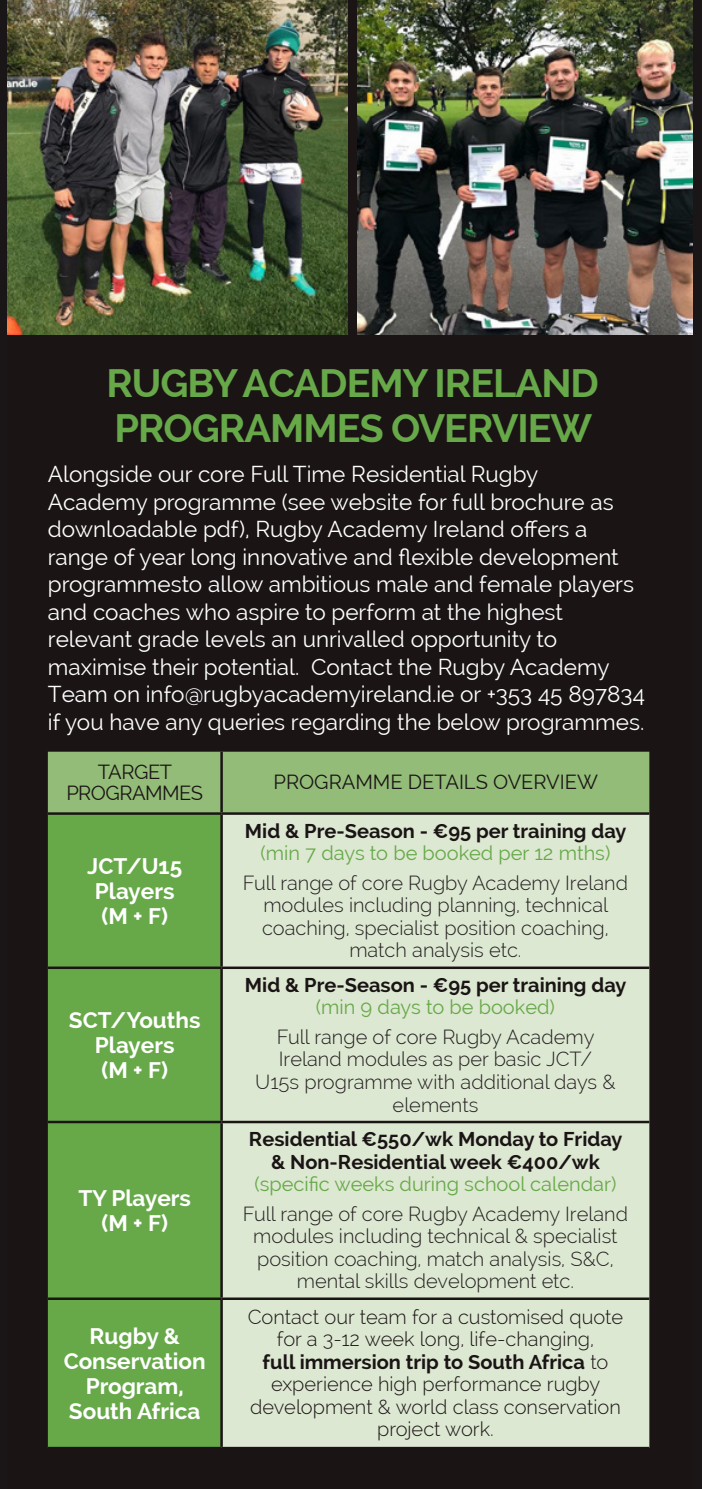
<style>
.page{position:relative;width:702px;height:1489px;background:#fff}
.page>*{position:absolute;margin:0;border:0;box-sizing:border-box;transform-origin:0 0}
.t1{font:700 39.5px/45.2px "Raleway";letter-spacing:-.025em;color:#67a949}
.t2{font:22.5px/27.5px "Raleway";color:#fff}
.t3{font:700 22.5px/25px "Raleway";color:#fff;text-align:center}
.t4{font:300 20px/22.5px "Raleway";color:#231f20;text-align:center}
.t5{font:700 20px/22.5px "Raleway";color:#1a1415;text-align:center}
.t6{font:300 20px/22.5px "Raleway";color:#1a1415;text-align:center}
.t7{font:20px/20.5px "Raleway";letter-spacing:-.01em;color:#1a1415;text-align:center}
.s1{font-weight:400;color:#67a949}
.s2{font-weight:700}
</style>
<div class="page">
<div style="left:0;top:0;width:702px;height:1488px;background:#1a1617"></div>
<div style="left:48px;top:751px;width:601px;height:61px;background:#93bc78"></div>
<div style="left:48px;top:814px;width:172px;height:632px;background:#67a949"></div>
<div style="left:223px;top:814px;width:426px;height:632px;background:#dde8d2"></div>
<hr style="left:220px;top:751px;width:3px;height:61px;background:#1a1415">
<hr style="left:48px;top:966px;width:173px;height:3px;background:#1a1415">
<hr style="left:221px;top:966px;width:428px;height:3px;background:#1a1415">
<hr style="left:48px;top:1120px;width:173px;height:3px;background:#1a1415">
<hr style="left:221px;top:1120px;width:428px;height:3px;background:#1a1415">
<hr style="left:48px;top:1297px;width:173px;height:2px;background:#1a1415">
<hr style="left:221px;top:1297px;width:428px;height:2px;background:#1a1415">
<img style="left:7px;top:0;width:340px;height:334px">
<img style="left:358px;top:0;width:334px;height:334px">
<p class="t1" style="left:106px;top:360px;width:494px">RUGBY ACADEMY IRELAND<br>PROGRAMMES OVERVIEW</p>
<p class="t2" style="left:48px;top:460px;width:598px">Alongside our core Full Time Residential Rugby<br>Academy programme (see website for full brochure as downloadable pdf), Rugby Academy Ireland offers a range of year long innovative and flexible development programmesto allow ambitious male and female players and coaches who aspire to perform at the highest relevant grade levels an unrivalled opportunity to maximise their potential. Contact the Rugby Academy Team on info@rugbyacademyireland.ie or +353 45 897834 if you have any queries regarding the below programmes.</p>
<p class="t7" style="left:66px;top:761px;width:138px">TARGET<br>PROGRAMMES</p>
<p class="t7" style="left:273px;top:772px;width:326px">PROGRAMME DETAILS OVERVIEW</p>
<p class="t3" style="left:87px;top:853px;width:96px">JCT/U15<br>Players (M + F)</p>
<p class="t3" style="left:69px;top:1007px;width:133px">SCT/Youths<br>Players<br>(M + F)</p>
<p class="t3" style="left:78px;top:1185px;width:114px">TY Players (M + F)</p>
<p class="t3" style="left:64px;top:1323px;width:143px">Rugby &amp;<br>Conservation<br>Program,<br>South Africa</p>
<p class="t5" style="left:245px;top:819px;width:383px">Mid &amp; Pre-Season - €95 per training day <span class="s1">(min 7 days to be booked per 12 mths)</span></p>
<p class="t4" style="left:243px;top:871px;width:386px">Full range of core Rugby Academy Ireland modules including planning, technical coaching, specialist position coaching, match analysis etc.</p>
<p class="t5" style="left:245px;top:973px;width:383px">Mid &amp; Pre-Season - €95 per training day <span class="s1">(min 9 days to be booked)</span></p>
<p class="t4" style="left:255px;top:1025px;width:362px">Full range of core Rugby Academy<br>Ireland modules as per basic JCT/<br>U15s programme with additional days &amp; elements</p>
<p class="t5" style="left:249px;top:1127px;width:375px">Residential €550/wk Monday to Friday &amp; Non-Residential week €400/wk <span class="s1">(specific weeks during school calendar)</span></p>
<p class="t4" style="left:243px;top:1202px;width:386px">Full range of core Rugby Academy Ireland modules including technical &amp; specialist position coaching, match analysis, S&amp;C, mental skills development etc.</p>
<p class="t6" style="left:248px;top:1305px;width:377px">Contact our team for a customised quote for a 3-12 week long, life-changing,<br><span class="s2">full immersion trip to South Africa</span> to experience high performance rugby development &amp; world class conservation project work.</p>
</div>
